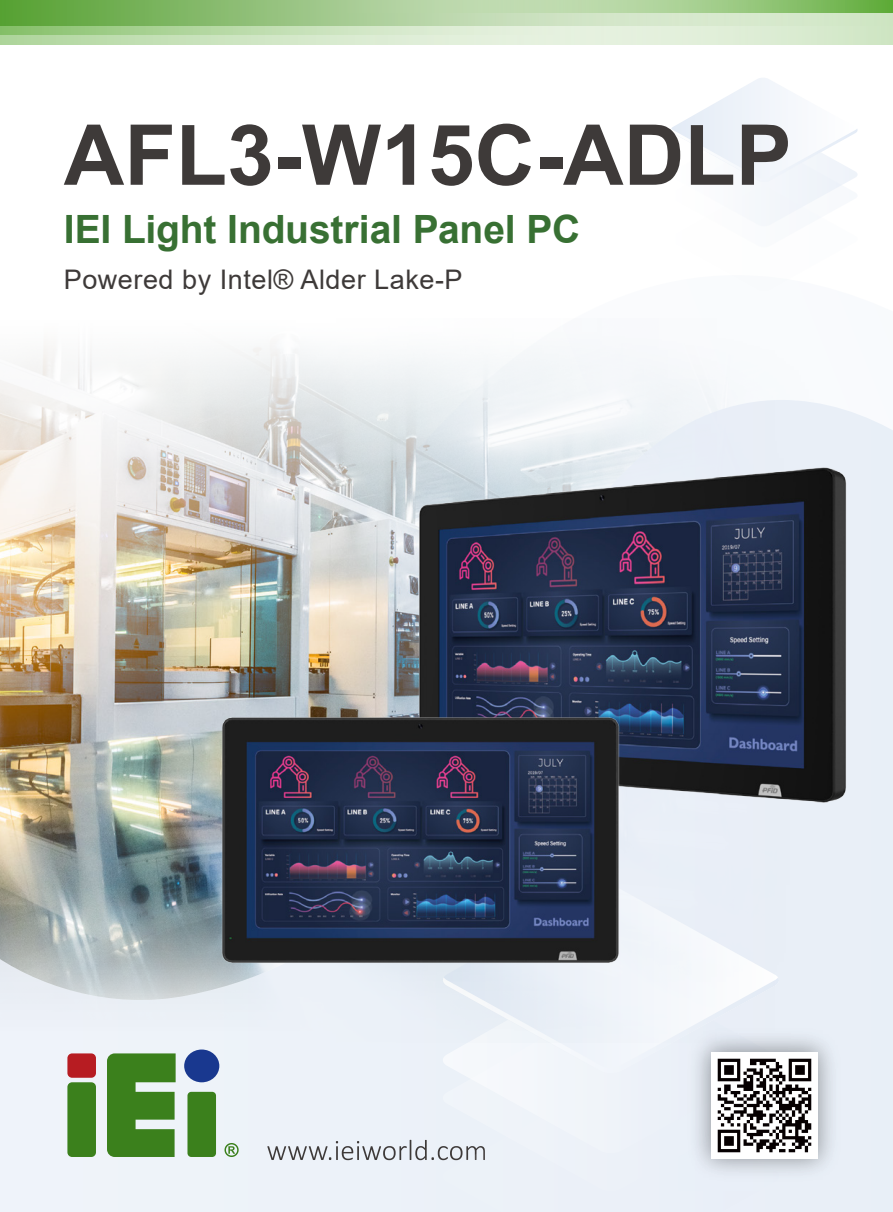
<style>
.page{position:relative;width:893px;height:1212px;background:#fff}
.page>*{position:absolute;margin:0;border:0;box-sizing:border-box;transform-origin:0 0}
.t1{font:700 84px "Arial";color:#3e3a39}
.t2{font:700 39px "Arial";letter-spacing:-.005em;color:#387033}
.t3{font:27px "Arial";letter-spacing:.02em;color:#3e3a39}
</style>
<div class="page">
<div style="left:828px;top:405px;width:65px;height:606px;background:#e8eff7"></div>
<svg style="left:267px;top:1140px;width:176px;height:20px;background:#c8cbd1"></svg>
<svg style="left:224px;top:1143px;width:15px;height:14px"></svg>
<div style="left:67px;top:1082px;width:29px;height:75px;background:#3b801c;border-radius:5px"></div>
<div style="left:67px;top:1053px;width:29px;height:25px;background:#b71c22;border-radius:5px"></div>
<svg style="left:107px;top:1053px;width:69px;height:104px;background:#518e38"></svg>
<div style="left:184px;top:1049px;width:35px;height:33px;background:#19388f;border-radius:50%"></div>
<div style="left:187px;top:1092px;width:29px;height:65px;background:#3b801c;border-radius:4px"></div>
<svg style="left:671px;top:78px;width:187px;height:148px"></svg>
<div style="left:443px;top:1191px;width:336px;height:21px;background:#ebf0f8"></div>
<div style="left:443px;top:1153px;width:336px;height:38px;background:#ecf1f8"></div>
<div style="left:443px;top:1074px;width:236px;height:79px;background:#eff3f9"></div>
<div style="left:442px;top:1043px;width:237px;height:31px;background:#f2f6fa"></div>
<img style="left:679px;top:1021px;width:169px;height:169px">
<img style="left:711px;top:1052px;width:106px;height:106px">
<img style="left:0;top:345px;width:828px;height:698px">
<img style="left:388px;top:443px;width:489px;height:377px">
<img style="left:190px;top:702px;width:454px;height:290px">
<svg style="left:0;top:0;width:366px;height:44px;background:#97c580"></svg>
<svg style="left:366px;top:0;width:527px;height:44px;background:#c8e0ba"></svg>
<h1 class="t1" style="left:64px;top:96px;width:729px">AFL3-W15C-ADLP</h1>
<h2 class="t2" style="left:64px;top:202px;width:518px">IEI Light Industrial Panel PC</h2>
<p class="t3" style="left:64px;top:261px;width:400px">Powered by Intel® Alder Lake-P</p>
</div>
